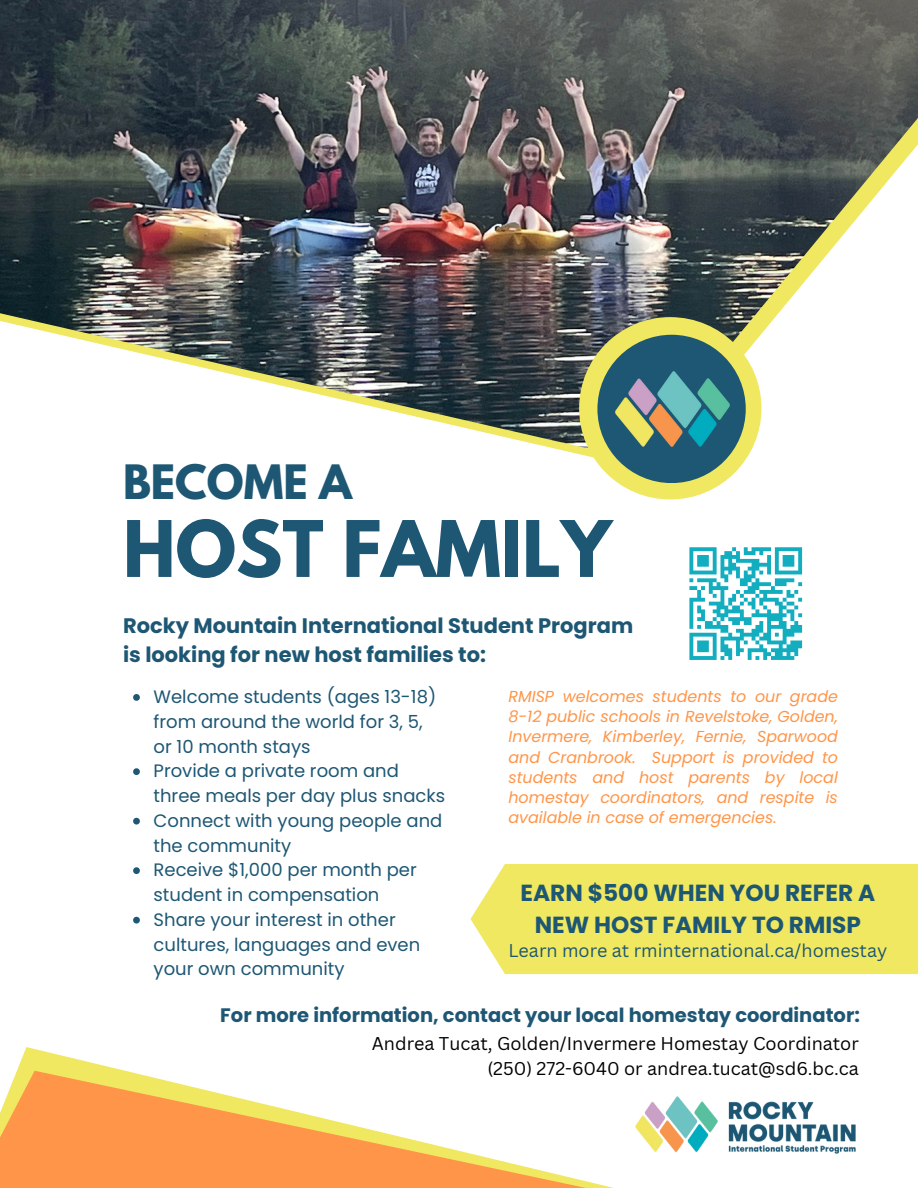
<style>
.page{position:relative;width:918px;height:1188px;background:#fff}
.page>*{position:absolute;margin:0;border:0;box-sizing:border-box;transform-origin:0 0}
.t1{font:700 69px "League Spartan";color:#1e5774}
.t2{font:700 42px "League Spartan";color:#1e5774}
.t3{font:700 23.25px/31.5px "Poppins";color:#1e5774;text-align:center}
.t4{font:700 21px/29.2px "Poppins";color:#1e5774}
.t5{font:700 19.5px "Poppins";color:#1e5774}
.t6{font:18px/24.8px "Poppins";color:#1e5774}
.t7{font:18px "Canva Sans";color:#000}
.t8{font:18px "Canva Sans";color:#1e5774}
.t9{font:italic 15.9px/20.2px "Poppins";color:#ff9548;text-align:justify}
</style>
<div class="page">
<img style="left:0;top:0;width:918px;height:459px">
<div style="left:579px;top:317px;width:182px;height:182px;background:#f0e860;border-radius:50%"></div>
<div style="left:470px;top:864px;width:448px;height:110px;background:#f0e860"></div>
<svg style="left:17px;top:1047px;width:109px;height:24px"></svg>
<svg style="left:0;top:1071px;width:636px;height:117px"></svg>
<div style="left:597px;top:335px;width:149px;height:148px;background:#1e5774;border-radius:50%"></div>
<img style="left:616px;top:371px;width:114px;height:75px">
<img style="left:636px;top:1096px;width:219px;height:58px">
<svg style="left:133px;top:694px;width:7px;height:7px"></svg>
<svg style="left:133px;top:768px;width:7px;height:7px"></svg>
<svg style="left:133px;top:818px;width:7px;height:7px"></svg>
<svg style="left:133px;top:867px;width:7px;height:7px"></svg>
<svg style="left:133px;top:917px;width:7px;height:7px"></svg>
<svg style="left:689px;top:547px;width:114px;height:113px"></svg>
<p class="t2" style="left:123px;top:461px;width:231px">BECOME A</p>
<p class="t1" style="left:123px;top:515px;width:490px">HOST FAMILY</p>
<p class="t4" style="left:123px;top:611px;width:512px">Rocky Mountain International Student Program is looking for new host families to:</p>
<p class="t6" style="left:154px;top:684px;width:284px">Welcome students (ages 13-18) from around the world for 3, 5, or 10 month stays</p>
<p class="t6" style="left:154px;top:759px;width:293px">Provide a private room and three meals per day plus snacks</p>
<p class="t6" style="left:154px;top:808px;width:290px">Connect with young people and the community</p>
<p class="t6" style="left:154px;top:858px;width:265px">Receive $1,000 per month per student in compensation</p>
<p class="t6" style="left:154px;top:907px;width:268px">Share your interest in other cultures, languages and even your own community</p>
<p class="t9" style="left:508px;top:686px;width:331px">RMISP welcomes students to our grade 8-12 public schools in Revelstoke, Golden, Invermere, Kimberley, Fernie, Sparwood and Cranbrook. Support is provided to students and host parents by local homestay coordinators, and respite is available in case of emergencies.</p>
<p class="t3" style="left:521px;top:878px;width:356px">EARN $500 WHEN YOU REFER A<br>NEW HOST FAMILY TO RMISP</p>
<p class="t8" style="left:508px;top:938px;width:380px">Learn more at rminternational.ca/homestay</p>
<p class="t5" style="left:220px;top:1002px;width:641px">For more information, contact your local homestay coordinator:</p>
<p class="t7" style="left:372px;top:1031px;width:488px">Andrea Tucat, Golden/Invermere Homestay Coordinator</p>
<p class="t7" style="left:487px;top:1055px;width:373px">(250) 272-6040 or andrea.tucat@sd6.bc.ca</p>
</div>
